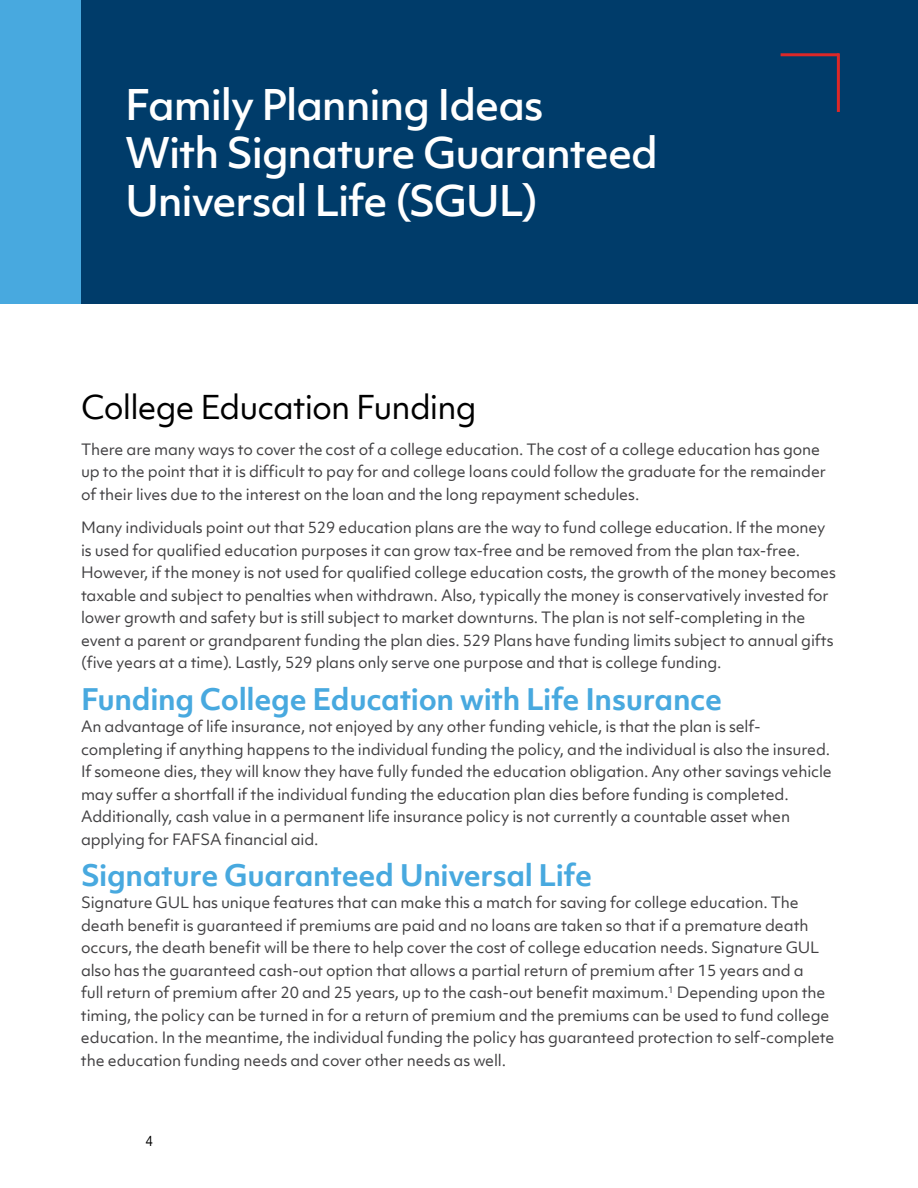
<style>
.page{position:relative;width:918px;height:1188px;background:#fff}
.page>*{position:absolute;margin:0;border:0;box-sizing:border-box;transform-origin:0 0}
.t1{font:500 40.5px/48px "Objektiv Mk 1";letter-spacing:-.03em;color:#fff}
.t2{font:31.5px "Objektiv Mk 1";letter-spacing:-.03em;color:#000}
.t3{font:700 28.5px "Objektiv Mk 1";letter-spacing:-.015em;color:#48a9df}
.t4{font:15px/22.5px "Objektiv Mk 1";letter-spacing:-.01em;color:#414042}
.t5{font:13.5px "Objektiv Mk 1";color:#000;scale:.9 1}
</style>
<div class="page">
<div style="left:0;top:0;width:918px;height:304px;background:#003c6a"></div>
<div style="left:0;top:0;width:81px;height:304px;background:#48a9df"></div>
<hr style="left:781px;top:53px;width:58px;height:3px;background:#dc2828">
<hr style="left:837px;top:53px;width:3px;height:59px;background:#dc2828">
<h1 class="t1" style="left:125px;top:80px;width:534px">Family Planning Ideas<br>With Signature Guaranteed<br>Universal Life (SGUL)</h1>
<h2 class="t2" style="left:81px;top:385px;width:397px">College Education Funding</h2>
<p class="t4" style="left:81px;top:438px;width:747px">There are many ways to cover the cost of a college education. The cost of a college education has gone up to the point that it is difficult to pay for and college loans could follow the graduate for the remainder of their lives due to the interest on the loan and the long repayment schedules.</p>
<p class="t4" style="left:81px;top:516px;width:757px">Many individuals point out that 529 education plans are the way to fund college education. If the money is used for qualified education purposes it can grow tax-free and be removed from the plan tax-free.<br>However, if the money is not used for qualified college education costs, the growth of the money becomes taxable and subject to penalties when withdrawn. Also, typically the money is conservatively invested for lower growth and safety but is still subject to market downturns. The plan is not self-completing in the event a parent or grandparent funding the plan dies. 529 Plans have funding limits subject to annual gifts (five years at a time). Lastly, 529 plans only serve one purpose and that is college funding.</p>
<h3 class="t3" style="left:81px;top:679px;width:643px">Funding College Education with Life Insurance</h3>
<p class="t4" style="left:81px;top:715px;width:752px">An advantage of life insurance, not enjoyed by any other funding vehicle, is that the plan is self&shy;completing if anything happens to the individual funding the policy, and the individual is also the insured.<br>If someone dies, they will know they have fully funded the education obligation. Any other savings vehicle may suffer a shortfall if the individual funding the education plan dies before funding is completed.<br>Additionally, cash value in a permanent life insurance policy is not currently a countable asset when applying for FAFSA financial aid.</p>
<h3 class="t3" style="left:81px;top:855px;width:513px">Signature Guaranteed Universal Life</h3>
<p class="t4" style="left:81px;top:891px;width:755px">Signature GUL has unique features that can make this a match for saving for college education. The death benefit is guaranteed if premiums are paid and no loans are taken so that if a premature death occurs, the death benefit will be there to help cover the cost of college education needs. Signature GUL also has the guaranteed cash-out option that allows a partial return of premium after 15 years and a<br>full return of premium after 20 and 25 years, up to the cash-out benefit maximum.<sup>1</sup> Depending upon the timing, the policy can be turned in for a return of premium and the premiums can be used to fund college education. In the meantime, the individual funding the policy has guaranteed protection to self-complete the education funding needs and cover other needs as well.</p>
<p class="t5" style="left:146px;top:1131px;width:10px">4</p>
</div>
